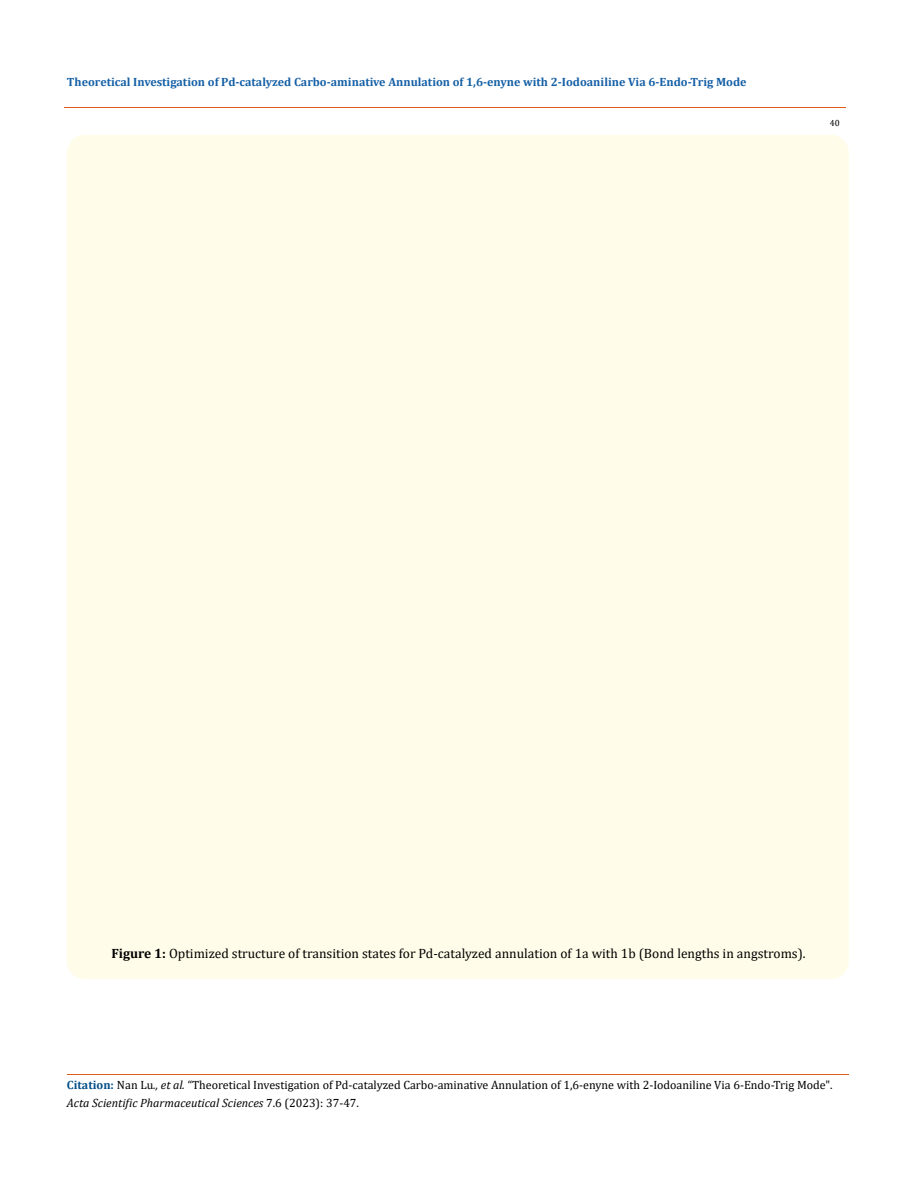
<style>
.page{position:relative;width:917px;height:1188px;background:#fff}
.page>*{position:absolute;margin:0;border:0;box-sizing:border-box;transform-origin:0 0}
.t1{font:13.5px "Cambria";color:#000}
.t2{font:12px/18px "Cambria";color:#000}
.t3{font:700 12px "Cambria";color:#1560a6}
.t4{font:9px "Cambria";color:#000}
.s1{font-weight:700}
.s2{font-weight:700;color:#035089}
.s3{font-style:italic}
</style>
<div class="page">
<div style="left:67px;top:135px;width:781px;height:844px;background:#fffde9;border-radius:18px"></div>
<hr style="left:64px;top:108px;width:781px;height:1px;background:#e05d1a">
<hr style="left:67px;top:1074px;width:781px;height:1px;background:#e05d1a">
<p class="t3" style="left:67px;top:73px;width:681px">Theoretical Investigation of Pd-catalyzed Carbo-aminative Annulation of 1,6-enyne with 2-Iodoaniline Via 6-Endo-Trig Mode</p>
<p class="t4" style="left:829px;top:118px;width:11px">40</p>
<p class="t1" style="left:111px;top:945px;width:695px"><span class="s1">Figure 1:</span> Optimized structure of transition states for Pd-catalyzed annulation of 1a with 1b (Bond lengths in angstroms).</p>
<p class="t2" style="left:67px;top:1076px;width:767px"><span class="s2">Citation:</span> Nan Lu<span class="s3">., et al.</span> “Theoretical Investigation of Pd-catalyzed Carbo-aminative Annulation of 1,6-enyne with 2-Iodoaniline Via 6-Endo-Trig Mode".<br><span class="s3">Acta Scientific Pharmaceutical Sciences</span> 7.6 (2023): 37-47.</p>
</div>
